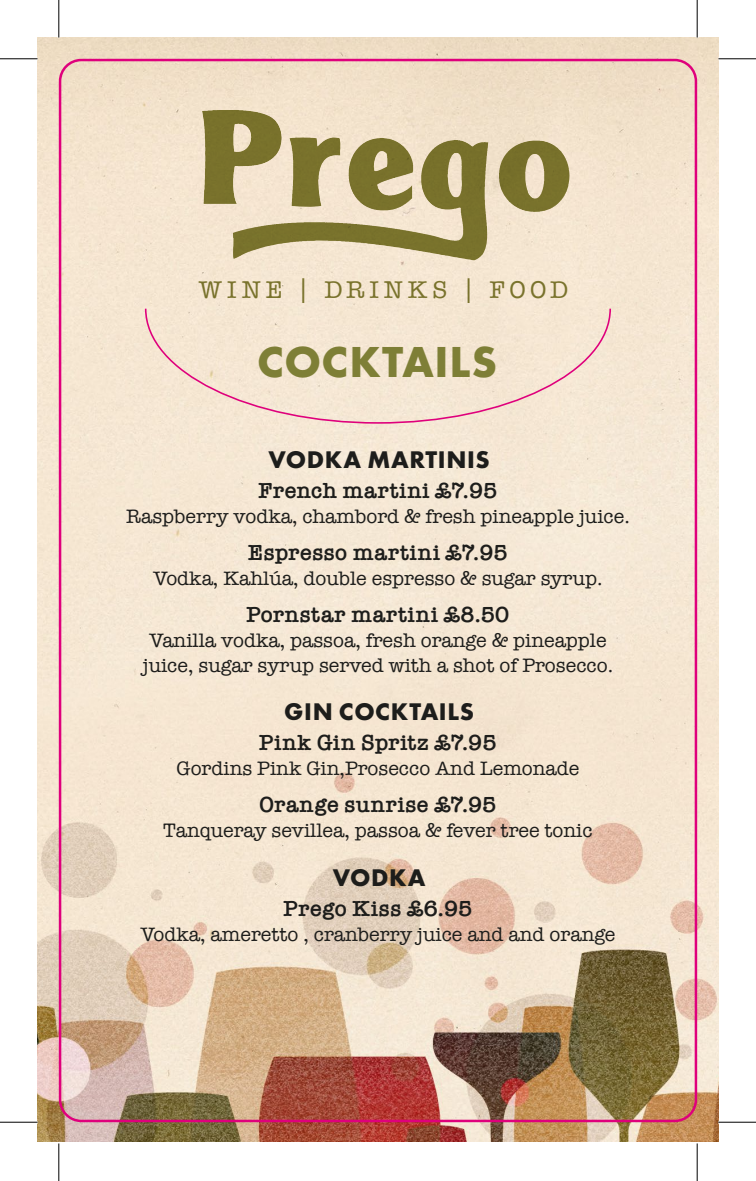
<style>
.page{position:relative;width:756px;height:1181px;background:#fff}
.page>*{position:absolute;margin:0;border:0;box-sizing:border-box;transform-origin:0 0}
.t1{font:700 45px "Futura PT";letter-spacing:.015em;color:#7e7f36}
.t2{font:700 25px "Futura PT";letter-spacing:.025em;color:#1d1d1b}
.t3{font:25px "American Typewriter";letter-spacing:.2em;color:#7e7f36}
.t4{font:600 22.5px "American Typewriter";letter-spacing:.025em;color:#1d1d1b}
.t5{font:20px/25px "American Typewriter";color:#1d1d1b;text-align:center}
.s1{font-size:24.75px}
</style>
<div class="page">
<img style="left:38px;top:38px;width:680px;height:1103px">
<img style="left:202px;top:110px;width:80px;height:94px">
<div style="left:144px;top:307px;width:467px;height:117px;background:#f5e7d3"></div>
<hr style="left:0;top:58px;width:38px;height:1px;background:#000">
<hr style="left:718px;top:58px;width:37px;height:1px;background:#000">
<hr style="left:0;top:1121px;width:38px;height:1px;background:#000">
<hr style="left:718px;top:1121px;width:37px;height:1px;background:#000">
<hr style="left:58px;top:0;width:1px;height:38px;background:#000">
<hr style="left:58px;top:1143px;width:1px;height:38px;background:#000">
<hr style="left:696px;top:0;width:1px;height:38px;background:#000">
<hr style="left:696px;top:1143px;width:1px;height:38px;background:#000">
<p class="t3" style="left:199px;top:271px;width:371px">WINE | DRINKS | <span class="s1">FOOD</span></p>
<h1 class="t1" style="left:257px;top:333px;width:241px">COCKTAILS</h1>
<p class="t2" style="left:268px;top:443px;width:223px">VODKA MARTINIS</p>
<p class="t4" style="left:258px;top:473px;width:240px">French martini £7.95</p>
<p class="t5" style="left:126px;top:503px;width:505px">Raspberry vodka, chambord &amp; fresh pineapple juice.</p>
<p class="t4" style="left:248px;top:535px;width:261px">Espresso martini £7.95</p>
<p class="t5" style="left:153px;top:565px;width:451px">Vodka, Kahlúa, double espresso &amp; sugar syrup.</p>
<p class="t4" style="left:246px;top:597px;width:264px">Pornstar martini £8.50</p>
<p class="t5" style="left:143px;top:627px;width:471px">Vanilla vodka, passoa, fresh orange &amp; pineapple juice, sugar syrup served with a shot of Prosecco.</p>
<p class="t2" style="left:284px;top:695px;width:191px">GIN COCKTAILS</p>
<p class="t4" style="left:259px;top:725px;width:239px">Pink Gin Spritz £7.95</p>
<p class="t5" style="left:176px;top:755px;width:404px">Gordins Pink Gin,Prosecco And Lemonade</p>
<p class="t4" style="left:259px;top:787px;width:238px">Orange sunrise £7.95</p>
<p class="t5" style="left:163px;top:817px;width:431px">Tanqueray sevillea, passoa &amp; fever tree tonic</p>
<p class="t2" style="left:333px;top:861px;width:94px">VODKA</p>
<p class="t4" style="left:283px;top:891px;width:190px">Prego Kiss £6.95</p>
<p class="t5" style="left:140px;top:920px;width:476px">Vodka, ameretto , cranberry juice and and orange</p>
</div>
